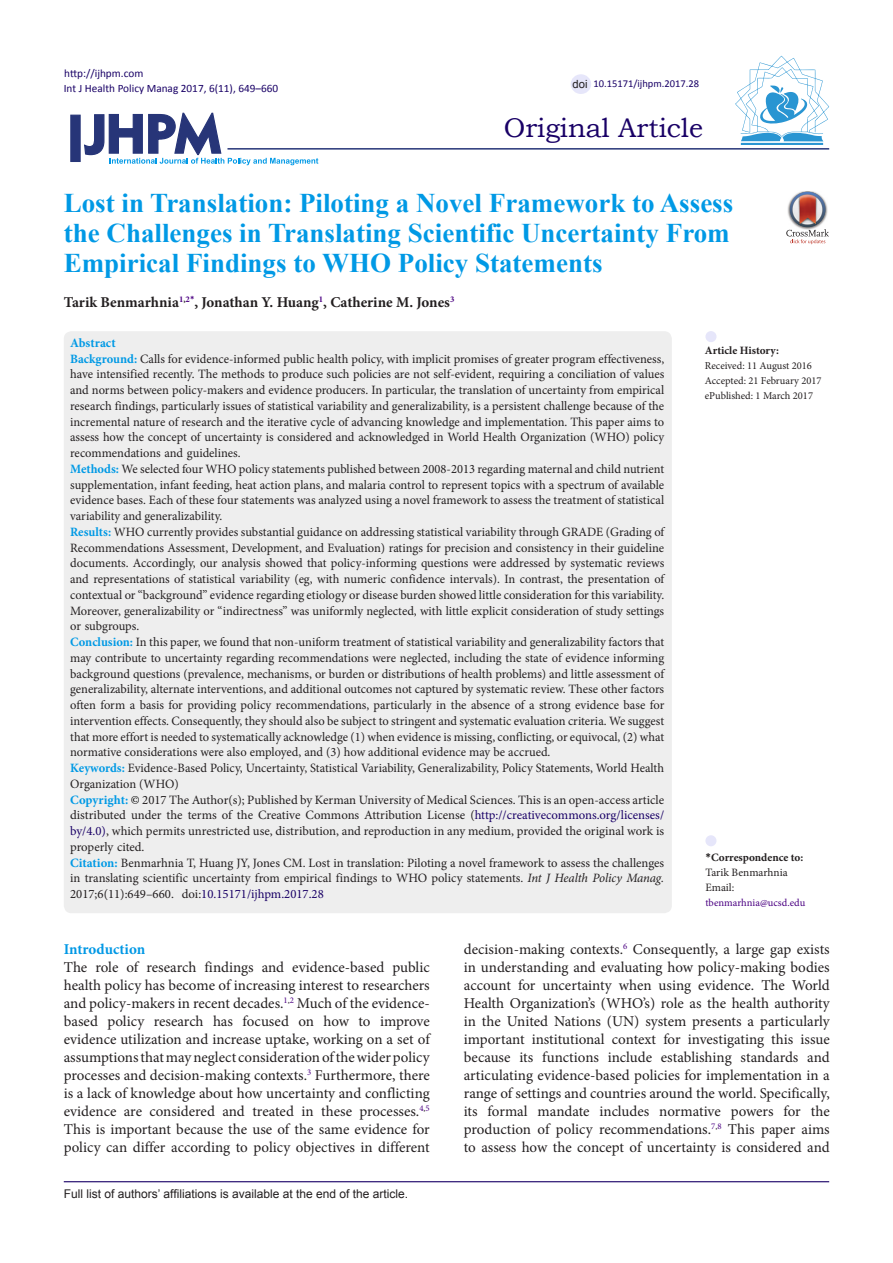
<style>
.page{position:relative;width:893px;height:1263px;background:#fff}
.page>*{position:absolute;margin:0;border:0;box-sizing:border-box;transform-origin:0 0}
.Default{font:700 27px/30px "Times New Roman";color:#0099e5}
.t1{font:27px "Bookman Old Style";color:#190066}
.t2{font:15px/18px "Minion Pro";color:#231f20;text-align:justify}
.Default-2{font:700 15px "Minion Pro";color:#231f20}
.t3{font:700 15px "Minion Pro";letter-spacing:-.005em;color:#0098e5}
.Default-3{font:12.75px/15.8px "Minion Pro";color:#231f20;text-align:justify}
.Default-4{font:700 12.75px "Minion Pro";color:#0099e5}
.t4{font:12px "Arial";color:#231f20}
.t5{font:11.25px "Calibri";color:#190066}
.t6{font:700 11.25px "Minion Pro";color:#231f20}
.t7{font:11.25px "Minion Pro";color:#231f20}
.t8{font:11.25px "Arial";color:#231f20}
.t9{font:10.5px "Minion Pro";color:#231f20}
.t10{font:10.5px "Calibri";color:#190066}
.t11{font:10.5px "Minion Pro";color:#4b0082}
.s1{font-weight:700;color:#0099e5}
.s2{color:#000}
.s3{color:#190066}
.s4{font-style:italic}
.s5{font-family:"Calibri"}
</style>
<div class="page">
<svg style="left:84px;top:112px;width:234px;height:53px"></svg>
<div style="left:70px;top:115px;width:11px;height:47px;background:#273578;border:1px solid #273578"></div>
<hr style="left:227px;top:148px;width:602px;height:2px;background:#273578">
<div style="left:64px;top:331px;width:608px;height:582px;background:#eee;border-radius:8px"></div>
<div style="left:705px;top:835px;width:11px;height:11px;background:#e6e6fa;border-radius:50%"></div>
<div style="left:705px;top:331px;width:11px;height:11px;background:#e6e6fa;border-radius:50%"></div>
<hr style="left:64px;top:1181px;width:765px;height:1px;background:#190066">
<hr style="left:741px;top:143px;width:82px;height:2px;background:#2995d2">
<svg style="left:735px;top:56px;width:94px;height:85px"></svg>
<div style="left:571px;top:74px;width:20px;height:20px;background:#e6e6fa;border-radius:50%"></div>
<img style="left:801px;top:191px;width:13px;height:1px">
<svg style="left:786px;top:192px;width:43px;height:52px"></svg>
<p class="t5" style="left:64px;top:66px;width:81px">http://ijhpm.com</p>
<p class="t5" style="left:64px;top:81px;width:216px">Int J Health Policy Manag 2017, 6(11), 649–660</p>
<p class="t8" style="left:573px;top:76px;width:17px">doi</p>
<p class="t10" style="left:593px;top:77px;width:107px">10.15171/ijhpm.2017.28</p>
<p class="t1" style="left:504px;top:110px;width:201px">Original Article</p>
<p class="Default" style="left:64px;top:188px;width:671px">Lost in Translation: Piloting a Novel Framework to Assess the Challenges in Translating Scientific Uncertainty From<br>Empirical Findings to WHO Policy Statements</p>
<p class="Default-2" style="left:64px;top:292px;width:392px">Tarik Benmarhnia<sup>1</sup><sup>,</sup><sup>2</sup><sup>*</sup>, Jonathan Y. Huang<sup>1</sup>, Catherine M. Jones<sup>3</sup></p>
<p class="Default-4" style="left:70px;top:334px;width:47px">Abstract</p>
<p class="Default-3" style="left:70px;top:351px;width:596px"><span class="s1">Background:</span> Calls for evidence-informed public health policy, with implicit promises of greater program effectiveness, have intensified recently. The methods to produce such policies are not self-evident, requiring a conciliation of values and norms between policy-makers and evidence producers. In particular, the translation of uncertainty from empirical research findings, particularly issues of statistical variability and generalizability, is a persistent challenge because of the incremental nature of research and the iterative cycle of advancing knowledge and implementation. This paper aims to assess how the concept of uncertainty is considered and acknowledged in World Health Organization (WHO) policy recommendations and guidelines.</p>
<p class="Default-3" style="left:70px;top:461px;width:596px"><span class="s1">Methods:</span> We selected four WHO policy statements published between 2008-2013 regarding maternal and child nutrient supplementation, infant feeding, heat action plans, and malaria control to represent topics with a spectrum of available evidence bases. Each of these four statements was analyzed using a novel framework to assess the treatment of statistical variability and generalizability.</p>
<p class="Default-3" style="left:70px;top:524px;width:596px"><span class="s1">Results:</span> WHO currently provides substantial guidance on addressing statistical variability through GRADE (Grading of Recommendations Assessment, Development, and Evaluation) ratings for precision and consistency in their guideline documents. Accordingly, our analysis showed that policy-informing questions were addressed by systematic reviews and representations of statistical variability (eg, with numeric confidence intervals). In contrast, the presentation of contextual or “background” evidence regarding etiology or disease burden showed little consideration for this variability.<br>Moreover, generalizability or “indirectness” was uniformly neglected, with little explicit consideration of study settings or subgroups.</p>
<p class="Default-3" style="left:70px;top:634px;width:596px"><span class="s1">Conclusion:</span> In this paper, we found that non-uniform treatment of statistical variability and generalizability factors that may contribute to uncertainty regarding recommendations were neglected, including the state of evidence informing background questions (prevalence, mechanisms, or burden or distributions of health problems) and little assessment of generalizability, alternate interventions, and additional outcomes not captured by systematic review. These other factors often form a basis for providing policy recommendations, particularly in the absence of a strong evidence base for intervention effects. Consequently, they should also be subject to stringent and systematic evaluation criteria. We suggest that more effort is needed to systematically acknowledge (1) when evidence is missing, conflicting, or equivocal, (2) what normative considerations were also employed, and (3) how additional evidence may be accrued.</p>
<p class="Default-3" style="left:70px;top:760px;width:595px"><span class="s1">Keywords:</span> Evidence-Based Policy, Uncertainty, Statistical Variability, Generalizability, Policy Statements, World Health<br>Organization (WHO)</p>
<p class="Default-3" style="left:70px;top:792px;width:596px"><span class="s1">Copyright:</span> <span class="s2">©</span> 2017 The Author(s); Published by Kerman University of Medical Sciences. This is an open-access article distributed under the terms of the Creative Commons Attribution License (<span class="s3">http://creativecommons.org/licenses/ by/4.0)</span>, which permits unrestricted use, distribution, and reproduction in any medium, provided the original work is properly cited.</p>
<p class="Default-3" style="left:70px;top:855px;width:596px"><span class="s1">Citation:</span> Benmarhnia T, Huang JY, Jones CM. Lost in translation: Piloting a novel framework to assess the challenges in translating scientific uncertainty from empirical findings to WHO policy statements. <span class="s4">Int J Health Policy Manag.<br></span>2017;6(11):649–660. doi:<span class="s3">10.15171/ijhpm.2017.28</span></p>
<p class="t6" style="left:705px;top:850px;width:99px"><span class="s5">*</span>Correspondence to:</p>
<p class="t6" style="left:705px;top:342px;width:76px">Article History:</p>
<p class="t9" style="left:705px;top:359px;width:109px">Received: 11 August 2016</p>
<p class="t9" style="left:705px;top:374px;width:118px">Accepted: 21 February 2017</p>
<p class="t9" style="left:705px;top:389px;width:110px">ePublished: 1 March 2017</p>
<p class="t7" style="left:705px;top:865px;width:84px">Tarik Benmarhnia</p>
<p class="t7" style="left:705px;top:880px;width:30px">Email:</p>
<p class="t11" style="left:705px;top:896px;width:101px">tbenmarhnia@ucsd.edu</p>
<p class="t3" style="left:64px;top:939px;width:83px">Introduction</p>
<p class="t2" style="left:64px;top:959px;width:367px">The role of research findings and evidence-based public health policy has become of increasing interest to researchers and policy-makers in recent decades.<sup>1</sup><sup>,</sup><sup>2</sup> Much of the evidence&shy;based policy research has focused on how to improve evidence utilization and increase uptake, working on a set of assumptions that may neglect consideration of the wider policy processes and decision-making contexts.<sup>3</sup> Furthermore, there is a lack of knowledge about how uncertainty and conflicting evidence are considered and treated in these processes.<sup>4</sup><sup>,</sup><sup>5<br></sup>This is important because the use of the same evidence for policy can differ according to policy objectives in different</p>
<p class="t4" style="left:64px;top:1186px;width:346px">Full list of authors’ affiliations is available at the end of the article.</p>
<p class="t2" style="left:464px;top:941px;width:367px">decision-making contexts.<sup>6</sup> Consequently, a large gap exists in understanding and evaluating how policy-making bodies account for uncertainty when using evidence. The World Health Organization’s (WHO’s) role as the health authority in the United Nations (UN) system presents a particularly important institutional context for investigating this issue because its functions include establishing standards and articulating evidence-based policies for implementation in a range of settings and countries around the world. Specifically, its formal mandate includes normative powers for the production of policy recommendations.<sup>7</sup><sup>,</sup><sup>8</sup> This paper aims to assess how the concept of uncertainty is considered and</p>
</div>
